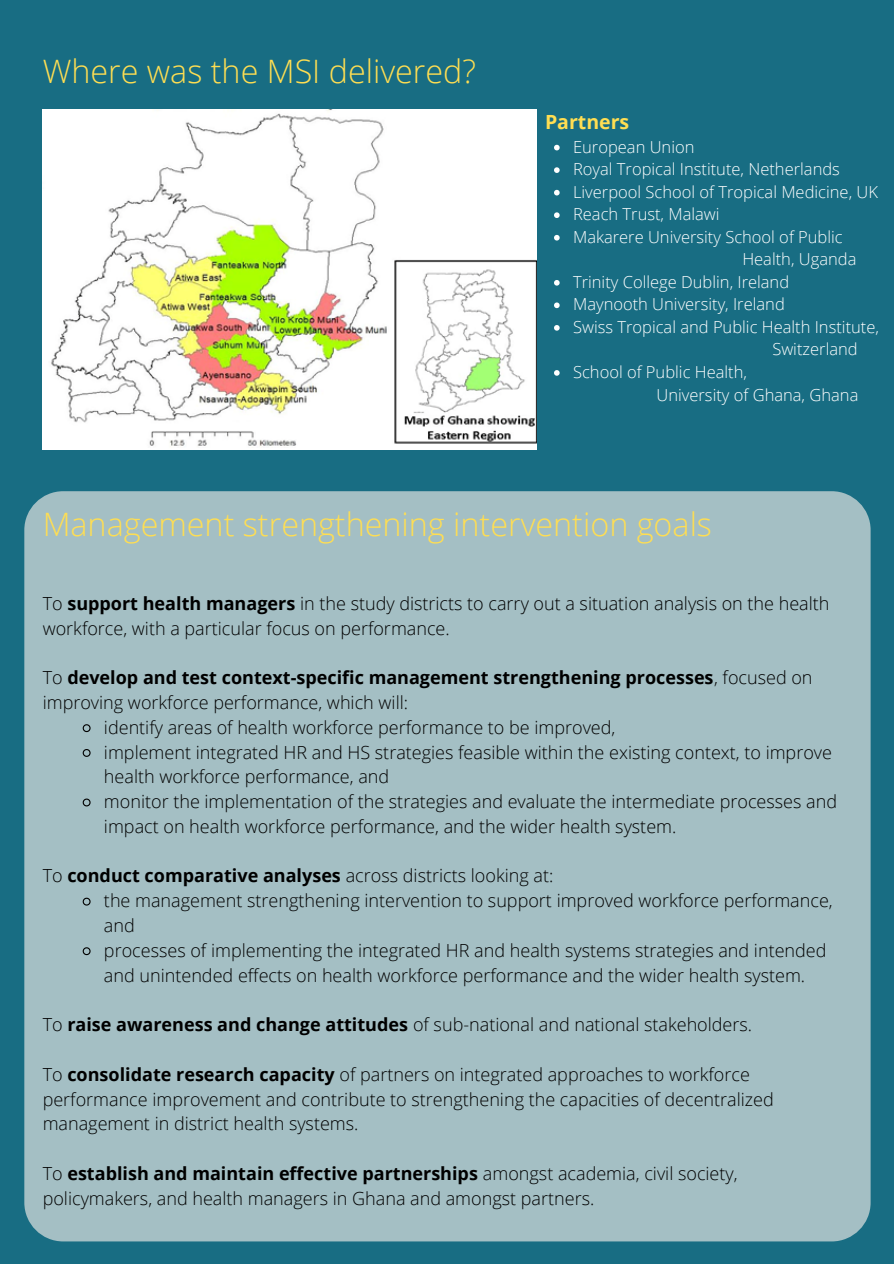
<style>
.page{position:relative;width:894px;height:1264px;background:#fff}
.page>*{position:absolute;margin:0;border:0;box-sizing:border-box;transform-origin:0 0}
.t1{font:300 32.25px "Open Sans";color:#ffde52}
.t2{font:700 19.5px "Open Sans";color:#ffde52}
.t3{font:300 18px/24.8px "Open Sans";color:#000}
.t4{font:700 18px/24.8px "Open Sans";color:#000}
.t5{font:300 16.5px "Open Sans";color:#fff}
.s1{font-weight:700}
.s2{font-weight:300}
</style>
<div class="page">
<div style="left:0;top:0;width:893px;height:1263px;background:#186d83"></div>
<div style="left:24px;top:491px;width:846px;height:750px;background:#a4bfc4;border-radius:39px"></div>
<img style="left:43px;top:110px;width:493px;height:340px">
<svg style="left:82px;top:724px;width:9px;height:9px"></svg>
<svg style="left:82px;top:749px;width:9px;height:8px"></svg>
<svg style="left:82px;top:798px;width:9px;height:9px"></svg>
<svg style="left:82px;top:897px;width:9px;height:9px"></svg>
<svg style="left:82px;top:947px;width:9px;height:9px"></svg>
<svg style="left:554px;top:145px;width:5px;height:5px"></svg>
<svg style="left:554px;top:167px;width:5px;height:6px"></svg>
<svg style="left:554px;top:190px;width:5px;height:5px"></svg>
<svg style="left:554px;top:212px;width:5px;height:6px"></svg>
<svg style="left:554px;top:235px;width:5px;height:5px"></svg>
<svg style="left:554px;top:280px;width:5px;height:5px"></svg>
<svg style="left:554px;top:302px;width:5px;height:6px"></svg>
<svg style="left:554px;top:325px;width:5px;height:6px"></svg>
<svg style="left:554px;top:370px;width:5px;height:6px"></svg>
<p class="t1" style="left:43px;top:49px;width:434px">Where was the MSI delivered?</p>
<p class="t2" style="left:545px;top:108px;width:86px">Partners</p>
<p class="t5" style="left:573px;top:135px;width:123px">European Union</p>
<p class="t5" style="left:573px;top:158px;width:268px">Royal Tropical Institute, Netherlands</p>
<p class="t5" style="left:573px;top:180px;width:306px">Liverpool School of Tropical Medicine, UK</p>
<p class="t5" style="left:573px;top:203px;width:148px">Reach Trust, Malawi</p>
<p class="t5" style="left:573px;top:225px;width:271px">Makarere University School of Public</p>
<p class="t5" style="left:573px;top:270px;width:217px">Trinity College Dublin, Ireland</p>
<p class="t5" style="left:573px;top:293px;width:213px">Maynooth University, Ireland</p>
<p class="t5" style="left:573px;top:315px;width:307px">Swiss Tropical and Public Health Institute,</p>
<p class="t5" style="left:573px;top:360px;width:175px">School of Public Health,</p>
<p class="t5" style="left:742px;top:248px;width:116px">Health, Uganda</p>
<p class="t5" style="left:772px;top:338px;width:87px">Switzerland</p>
<p class="t5" style="left:656px;top:383px;width:203px">University of Ghana, Ghana</p>
<p class="t1" style="left:43px;top:501px;width:670px">Management strengthening intervention goals</p>
<p class="t3" style="left:43px;top:590px;width:788px">To <span class="s1">support health managers</span> in the study districts to carry out a situation analysis on the health workforce, with a particular focus on performance.</p>
<p class="t4" style="left:43px;top:665px;width:771px"><span class="s2">To</span> develop and test context-specific management strengthening processes<span class="s2">, focused on improving workforce performance, which will:</span></p>
<p class="t3" style="left:104px;top:714px;width:512px">identify areas of health workforce performance to be improved,</p>
<p class="t3" style="left:104px;top:739px;width:729px">implement integrated HR and HS strategies feasible within the existing context, to improve health workforce performance, and</p>
<p class="t3" style="left:104px;top:788px;width:734px">monitor the implementation of the strategies and evaluate the intermediate processes and impact on health workforce performance, and the wider health system.</p>
<p class="t3" style="left:43px;top:863px;width:512px">To <span class="s1">conduct comparative analyses</span> across districts looking at:</p>
<p class="t3" style="left:104px;top:887px;width:730px">the management strengthening intervention to support improved workforce performance, and</p>
<p class="t3" style="left:104px;top:937px;width:723px">processes of implementing the integrated HR and health systems strategies and intended and unintended effects on health workforce performance and the wider health system.</p>
<p class="t3" style="left:43px;top:1011px;width:710px">To <span class="s1">raise awareness and change attitudes</span> of sub-national and national stakeholders.</p>
<p class="t3" style="left:43px;top:1061px;width:732px">To <span class="s1">consolidate research capacity</span> of partners on integrated approaches to workforce performance improvement and contribute to strengthening the capacities of decentralized management in district health systems.</p>
<p class="t3" style="left:43px;top:1160px;width:696px">To <span class="s1">establish and maintain effective partnerships</span> amongst academia, civil society, policymakers, and health managers in Ghana and amongst partners.</p>
</div>
